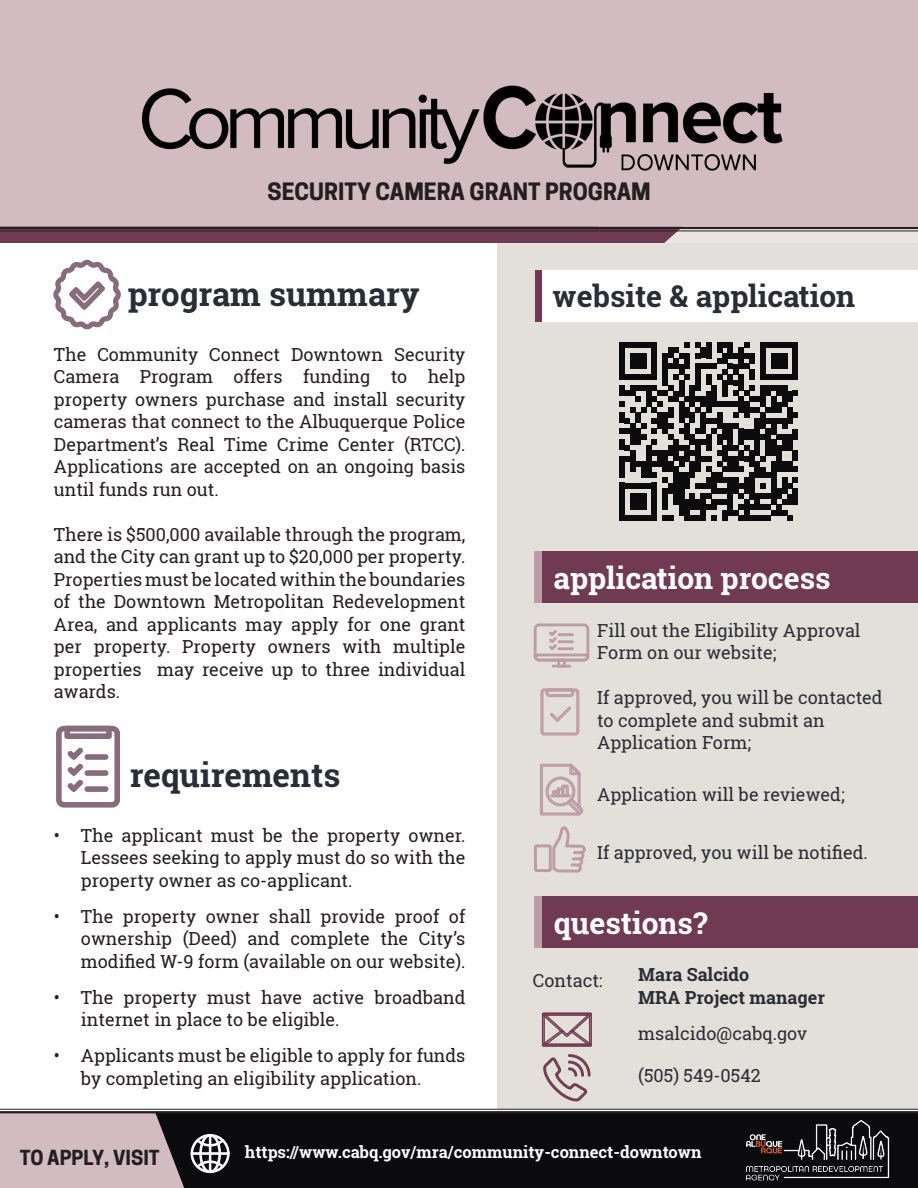
<style>
.page{position:relative;width:918px;height:1188px;background:#fff}
.page>*{position:absolute;margin:0;border:0;box-sizing:border-box;transform-origin:0 0}
.t1{font:700 33px "Roboto Slab";color:#292d35}
.t2{font:700 30px "Roboto Slab";color:#fff}
.t3{font:700 30px "Roboto Slab";color:#292d35}
.t4{font:700 22.5px "Cooper Hewitt";color:#231f20}
.t5{font:700 19.5px "Cooper Hewitt";color:#231f20}
.t6{font:18px/22.5px "Roboto Slab";color:#231f20;text-align:justify}
.t7{font:18px/22.5px "Roboto Slab";color:#292d35}
.t8{font:700 18px "Roboto Slab";color:#292d35}
.t9{font:700 16.5px "Roboto Slab";color:#fff}
</style>
<div class="page">
<div style="left:0;top:1113px;width:918px;height:75px;background:#0b0a0d"></div>
<svg style="left:0;top:1113px;width:184px;height:75px;background:#c1acb2"></svg>
<div style="left:498px;top:235px;width:420px;height:874px;background:#e3dfd9"></div>
<div style="left:0;top:0;width:918px;height:227px;background:#d2bbc1"></div>
<svg style="left:190px;top:1134px;width:40px;height:40px"></svg>
<div style="left:191px;top:1152px;width:39px;height:3px;border:1px solid #fff"></div>
<div style="left:209px;top:1134px;width:2px;height:39px;border:1px solid #fff"></div>
<div style="left:599px;top:227px;width:319px;height:16px;background:#ebe6e4"></div>
<svg style="left:0;top:229px;width:102px;height:14px"></svg>
<img style="left:746px;top:1120px;width:144px;height:61px">
<hr style="left:0;top:227px;width:918px;height:2px;background:#231f20">
<hr style="left:0;top:231px;width:918px;height:1px;background:#231f20">
<hr style="left:0;top:1109px;width:918px;height:1px;background:#231f20">
<hr style="left:0;top:1111px;width:918px;height:2px;background:#231f20">
<img style="left:102px;top:85px;width:714px;height:222px">
<svg style="left:619px;top:342px;width:179px;height:179px"></svg>
<div style="left:793px;top:488px;width:5px;height:17px;background:#0b0a0d"></div>
<div style="left:542px;top:896px;width:376px;height:52px;background:#703a53"></div>
<div style="left:534px;top:896px;width:8px;height:52px;background:#be9ca7"></div>
<div style="left:542px;top:270px;width:376px;height:51px;background:#fff"></div>
<div style="left:536px;top:270px;width:6px;height:51px;background:#703a53"></div>
<svg style="left:541px;top:1012px;width:51px;height:35px"></svg>
<svg style="left:543px;top:1054px;width:48px;height:48px"></svg>
<svg style="left:56px;top:725px;width:64px;height:83px"></svg>
<div style="left:85px;top:754px;width:23px;height:6px;border:3px solid #886b7c"></div>
<div style="left:85px;top:770px;width:23px;height:6px;border:3px solid #886b7c"></div>
<div style="left:85px;top:786px;width:23px;height:6px;border:3px solid #886b7c"></div>
<svg style="left:53px;top:258px;width:70px;height:72px"></svg>
<div style="left:541px;top:551px;width:377px;height:52px;background:#703a53"></div>
<div style="left:534px;top:551px;width:7px;height:52px;background:#be9ca7"></div>
<svg style="left:533px;top:623px;width:57px;height:42px"></svg>
<div style="left:552px;top:665px;width:19px;height:3px;border:2px solid #be9ca7"></div>
<svg style="left:540px;top:688px;width:40px;height:48px"></svg>
<svg style="left:534px;top:763px;width:52px;height:110px"></svg>
<p class="t4" style="left:267px;top:179px;width:385px">SECURITY CAMERA GRANT PROGRAM</p>
<p class="t1" style="left:128px;top:272px;width:294px">program summary</p>
<p class="t3" style="left:553px;top:276px;width:304px">website &amp; application</p>
<p class="t6" style="left:54px;top:343px;width:413px">The Community Connect Downtown Security Camera Program offers funding to help property owners purchase and install security cameras that connect to the Albuquerque Police Department’s Real Time Crime Center (RTCC).<br>Applications are accepted on an ongoing basis until funds run out.</p>
<p class="t6" style="left:54px;top:523px;width:413px">There is $500,000 available through the program, and the City can grant up to $20,000 per property.<br>Properties must be located within the boundaries of the Downtown Metropolitan Redevelopment Area, and applicants may apply for one grant per property. Property owners with multiple properties may receive up to three individual awards.</p>
<p class="t1" style="left:130px;top:753px;width:212px">requirements</p>
<p class="t6" style="left:81px;top:824px;width:386px;text-indent:-27px">• The applicant must be the property owner.<br>Lessees seeking to apply must do so with the property owner as co-applicant.</p>
<p class="t6" style="left:81px;top:905px;width:386px;text-indent:-27px">• The property owner shall provide proof of ownership (Deed) and complete the City’s modified W-9 form (available on our website).</p>
<p class="t6" style="left:81px;top:986px;width:386px;text-indent:-27px">• The property must have active broadband internet in place to be eligible.</p>
<p class="t6" style="left:81px;top:1044px;width:386px;text-indent:-27px">• Applicants must be eligible to apply for funds by completing an eligibility application.</p>
<p class="t2" style="left:554px;top:557px;width:278px">application process</p>
<p class="t7" style="left:597px;top:619px;width:265px">Fill out the Eligibility Approval<br>Form on our website;</p>
<p class="t7" style="left:597px;top:686px;width:287px">If approved, you will be contacted to complete and submit an<br>Application Form;</p>
<p class="t7" style="left:597px;top:783px;width:249px">Application will be reviewed;</p>
<p class="t7" style="left:597px;top:841px;width:272px">If approved, you will be notified.</p>
<p class="t2" style="left:554px;top:902px;width:155px">questions?</p>
<p class="t7" style="left:533px;top:969px;width:71px">Contact:</p>
<p class="t8" style="left:638px;top:962px;width:113px">Mara Salcido</p>
<p class="t8" style="left:638px;top:985px;width:188px">MRA Project manager</p>
<p class="t7" style="left:638px;top:1022px;width:171px">msalcido@cabq.gov</p>
<p class="t7" style="left:638px;top:1064px;width:124px">(505) 549-0542</p>
<p class="t5" style="left:20px;top:1146px;width:141px">TO APPLY, VISIT</p>
<p class="t9" style="left:245px;top:1140px;width:458px">https://www.cabq.gov/mra/community-connect-downtown</p>
</div>
